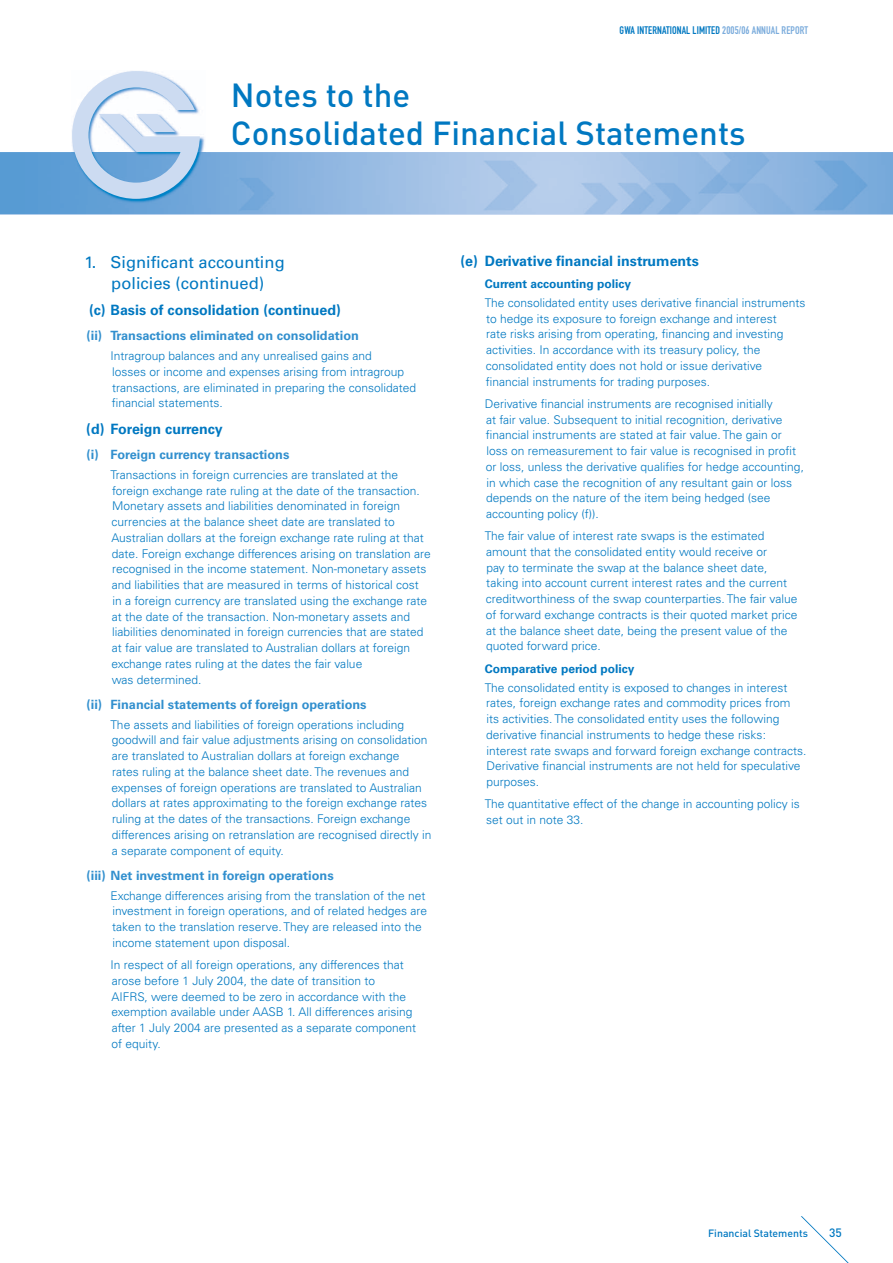
<style>
.page{position:relative;width:893px;height:1263px;background:#fff}
.page>*{position:absolute;margin:0;border:0;box-sizing:border-box;transform-origin:0 0}
.t1{font:500 33px/37.5px "DIN";color:#0078c1}
.t2{font:16.5px/21px "Univers";color:#0078c1;text-align:center}
.t3{font:700 14.25px "Univers";color:#0078c1}
.t4{font:700 12.75px "Univers";color:#318fce}
.t5{font:300 12px/15.8px "Univers";color:#0078c1}
.t6{font:700 12px "Univers";color:#0078c1}
.t7{font:500 12px "DIN";color:#0078c1}
.t8{font:10.8px "DIN Engschrift";letter-spacing:.01em;color:#0078c1}
.t9{font:500 10.5px "DIN";color:#0078c1}
.s1{color:#7bacdc}
</style>
<div class="page">
<img style="left:0;top:152px;width:893px;height:62px">
<img style="left:72px;top:137px;width:133px;height:67px">
<svg style="left:72px;top:71px;width:128px;height:128px"></svg>
<svg style="left:801px;top:1216px;width:48px;height:47px"></svg>
<p class="t8" style="left:620px;top:26px;width:190px">GWA INTERNATIONAL LIMITED <span class="s1">2005/06 ANNUAL REPORT</span></p>
<h1 class="t1" style="left:231px;top:80px;width:516px">Notes to the<br>Consolidated Financial Statements</h1>
<h2 class="t2" style="left:84px;top:253px;width:202px">1. Significant accounting policies (continued)</h2>
<p class="t3" style="left:89px;top:305px;width:253px">(c) Basis of consolidation (continued)</p>
<p class="t4" style="left:87px;top:331px;width:274px">(ii) Transactions eliminated on consolidation</p>
<p class="t5" style="left:111px;top:349px;width:307px">Intragroup balances and any unrealised gains and<br>losses or income and expenses arising from intragroup transactions, are eliminated in preparing the consolidated financial statements.</p>
<p class="t3" style="left:86px;top:423px;width:138px">(d) Foreign currency</p>
<p class="t4" style="left:87px;top:450px;width:204px">(i) Foreign currency transactions</p>
<p class="t5" style="left:111px;top:468px;width:322px">Transactions in foreign currencies are translated at the foreign exchange rate ruling at the date of the transaction.<br>Monetary assets and liabilities denominated in foreign currencies at the balance sheet date are translated to Australian dollars at the foreign exchange rate ruling at that date. Foreign exchange differences arising on translation are recognised in the income statement. Non-monetary assets and liabilities that are measured in terms of historical cost<br>in a foreign currency are translated using the exchange rate at the date of the transaction. Non-monetary assets and liabilities denominated in foreign currencies that are stated at fair value are translated to Australian dollars at foreign exchange rates ruling at the dates the fair value<br>was determined.</p>
<p class="t4" style="left:87px;top:699px;width:281px">(ii) Financial statements of foreign operations</p>
<p class="t5" style="left:111px;top:717px;width:323px">The assets and liabilities of foreign operations including goodwill and fair value adjustments arising on consolidation are translated to Australian dollars at foreign exchange<br>rates ruling at the balance sheet date. The revenues and expenses of foreign operations are translated to Australian dollars at rates approximating to the foreign exchange rates ruling at the dates of the transactions. Foreign exchange differences arising on retranslation are recognised directly in a separate component of equity.</p>
<p class="t4" style="left:87px;top:870px;width:249px">(iii) Net investment in foreign operations</p>
<p class="t5" style="left:111px;top:888px;width:318px">Exchange differences arising from the translation of the net investment in foreign operations, and of related hedges are taken to the translation reserve. They are released into the income statement upon disposal.</p>
<p class="t5" style="left:111px;top:958px;width:307px">In respect of all foreign operations, any differences that arose before 1 July 2004, the date of transition to<br>AIFRS, were deemed to be zero in accordance with the exemption available under AASB 1. All differences arising after 1 July 2004 are presented as a separate component of equity.</p>
<p class="t3" style="left:460px;top:256px;width:240px">(e) Derivative financial instruments</p>
<p class="t6" style="left:485px;top:279px;width:148px">Current accounting policy</p>
<p class="t5" style="left:485px;top:296px;width:322px">The consolidated entity uses derivative financial instruments to hedge its exposure to foreign exchange and interest<br>rate risks arising from operating, financing and investing activities. In accordance with its treasury policy, the consolidated entity does not hold or issue derivative financial instruments for trading purposes.</p>
<p class="t5" style="left:485px;top:397px;width:321px">Derivative financial instruments are recognised initially<br>at fair value. Subsequent to initial recognition, derivative financial instruments are stated at fair value. The gain or loss on remeasurement to fair value is recognised in profit or loss, unless the derivative qualifies for hedge accounting, in which case the recognition of any resultant gain or loss depends on the nature of the item being hedged (see accounting policy (f)).</p>
<p class="t5" style="left:485px;top:529px;width:314px">The fair value of interest rate swaps is the estimated amount that the consolidated entity would receive or<br>pay to terminate the swap at the balance sheet date, taking into account current interest rates and the current creditworthiness of the swap counterparties. The fair value of forward exchange contracts is their quoted market price at the balance sheet date, being the present value of the quoted forward price.</p>
<p class="t6" style="left:485px;top:664px;width:151px">Comparative period policy</p>
<p class="t5" style="left:485px;top:680px;width:323px">The consolidated entity is exposed to changes in interest rates, foreign exchange rates and commodity prices from<br>its activities. The consolidated entity uses the following derivative financial instruments to hedge these risks: interest rate swaps and forward foreign exchange contracts.<br>Derivative financial instruments are not held for speculative purposes.</p>
<p class="t5" style="left:485px;top:797px;width:316px">The quantitative effect of the change in accounting policy is set out in note 33.</p>
<p class="t9" style="left:708px;top:1230px;width:101px">Financial Statements</p>
<p class="t7" style="left:829px;top:1229px;width:14px">35</p>
</div>
